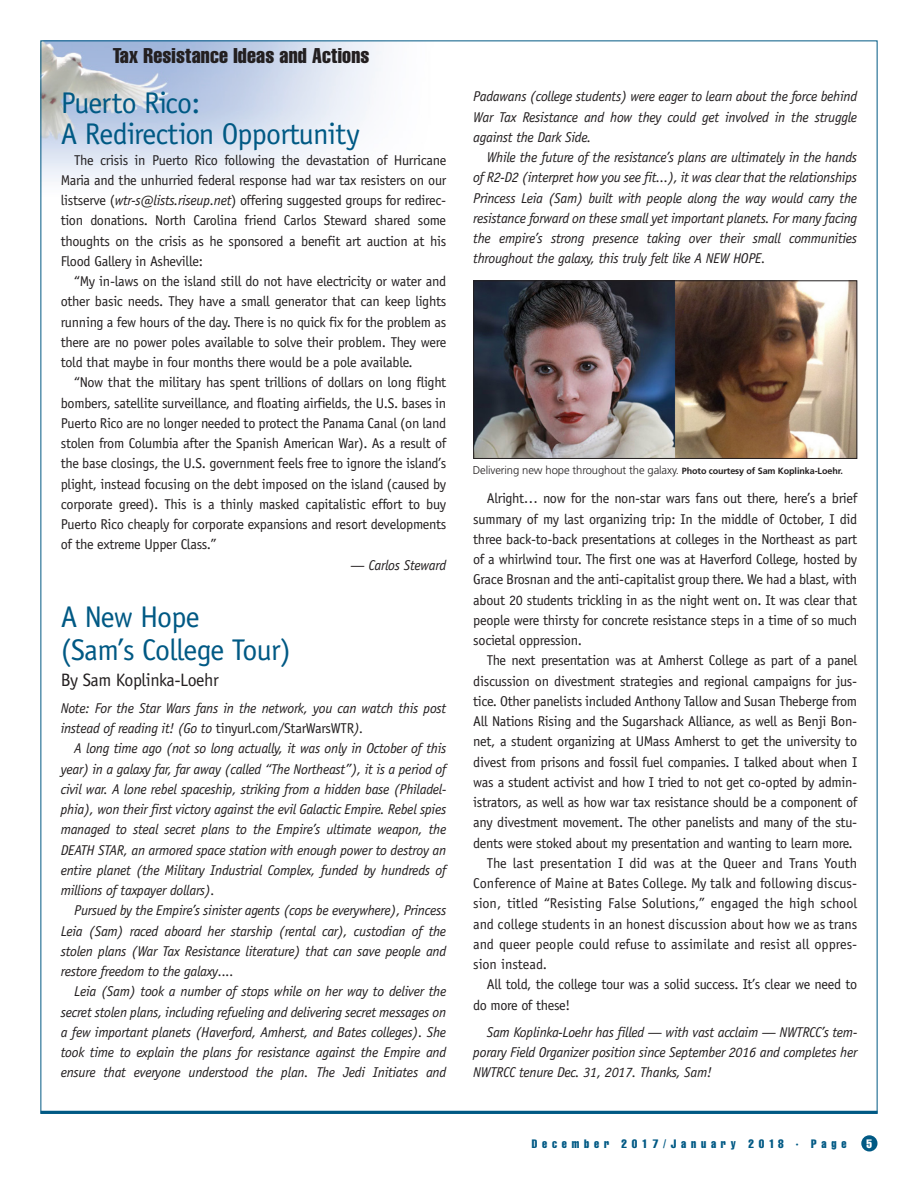
<style>
.page{position:relative;width:918px;height:1188px;background:#fff}
.page>*{position:absolute;margin:0;border:0;box-sizing:border-box;transform-origin:0 0}
._2012_2nd_headline{font:30px/31.5px "Officina Sans";letter-spacing:-.025em;color:#005984}
.t1{font:extra-condensed 21px "Helvetica";letter-spacing:.01em;color:#231f20}
.Author{font:18px "Officina Sans";letter-spacing:-.025em;color:#231f20}
._2012_bodycopy{font:14.25px/20.2px "Officina Sans";letter-spacing:-.02em;color:#231f20;text-align:justify}
._2012_bodycopy-2{font:italic 14.25px/20.2px "Officina Sans";letter-spacing:-.02em;color:#231f20;text-align:justify}
.t2{font:extra-condensed 12px "Helvetica";letter-spacing:.4em;color:#005984}
.t3{font:extra-condensed 12px "Helvetica";color:#fff}
.captions{font:300 11.25px "Frutiger";letter-spacing:-.01em;color:#231f20}
.s1{font-style:italic}
.s2{font-style:normal}
.s3{font-weight:700;font-size:9px}
</style>
<div class="page">
<img style="left:42px;top:42px;width:340px;height:139px">
<div style="left:862px;top:1136px;width:15px;height:15px;background:#005984;border-radius:50%"></div>
<div style="left:861px;top:1135px;width:16px;height:16px;border:2px solid #005984;border-radius:50%"></div>
<hr style="left:41px;top:1111px;width:836px;height:3px;background:#005984">
<img style="left:475px;top:282px;width:380px;height:175px">
<div style="left:473px;top:280px;width:384px;height:179px;border:1px solid #231f20"></div>
<p class="t1" style="left:113px;top:42px;width:258px">Tax Resistance Ideas and Actions</p>
<p class="_2012_2nd_headline" style="left:61px;top:87px;width:301px">Puerto Rico:<br>A Redirection Opportunity</p>
<p class="_2012_bodycopy" style="left:61px;top:150px;width:387px;text-indent:13px">The crisis in Puerto Rico following the devastation of Hurricane Maria and the unhurried federal response had war tax resisters on our listserve (<span class="s1">wtr-s@lists.riseup.net</span>) offering suggested groups for redirec&shy;tion donations. North Carolina friend Carlos Steward shared some thoughts on the crisis as he sponsored a benefit art auction at his Flood Gallery in Asheville:</p>
<p class="_2012_bodycopy" style="left:61px;top:271px;width:387px;text-indent:13px">“My in-laws on the island still do not have electricity or water and other basic needs. They have a small generator that can keep lights running a few hours of the day. There is no quick fix for the problem as there are no power poles available to solve their problem. They were told that maybe in four months there would be a pole available.</p>
<p class="_2012_bodycopy" style="left:61px;top:372px;width:387px;text-indent:13px">“Now that the military has spent trillions of dollars on long flight bombers, satellite surveillance, and floating airfields, the U.S. bases in Puerto Rico are no longer needed to protect the Panama Canal (on land stolen from Columbia after the Spanish American War). As a result of the base closings, the U.S. government feels free to ignore the island’s plight, instead focusing on the debt imposed on the island (caused by corporate greed). This is a thinly masked capitalistic effort to buy Puerto Rico cheaply for corporate expansions and resort developments of the extreme Upper Class.”</p>
<p class="_2012_bodycopy-2" style="left:351px;top:555px;width:97px">— Carlos Steward</p>
<p class="_2012_2nd_headline" style="left:61px;top:601px;width:232px;line-height:33px">A New Hope<br>(Sam’s College Tour)</p>
<p class="Author" style="left:61px;top:669px;width:160px">By Sam Koplinka-Loehr</p>
<p class="_2012_bodycopy-2" style="left:61px;top:698px;width:387px">Note: For the Star Wars fans in the network, you can watch this post instead of reading it! (Go to <span class="s2">tinyurl.com/StarWarsWTR</span>).</p>
<p class="_2012_bodycopy-2" style="left:61px;top:738px;width:387px;text-indent:13px">A long time ago (not so long actually, it was only in October of this year) in a galaxy far, far away (called “The Northeast”), it is a period of civil war. A lone rebel spaceship, striking from a hidden base (Philadel&shy;phia), won their first victory against the evil Galactic Empire. Rebel spies managed to steal secret plans to the Empire’s ultimate weapon, the DEATH STAR, an armored space station with enough power to destroy an entire planet (the Military Industrial Complex, funded by hundreds of millions of taxpayer dollars).</p>
<p class="_2012_bodycopy-2" style="left:61px;top:900px;width:387px;text-indent:13px">Pursued by the Empire’s sinister agents (cops be everywhere), Princess Leia (Sam) raced aboard her starship (rental car), custodian of the stolen plans (War Tax Resistance literature) that can save people and restore freedom to the galaxy....</p>
<p class="_2012_bodycopy-2" style="left:61px;top:981px;width:387px;text-indent:13px">Leia (Sam) took a number of stops while on her way to deliver the secret stolen plans, including refueling and delivering secret messages on a few important planets (Haverford, Amherst, and Bates colleges). She took time to explain the plans for resistance against the Empire and ensure that everyone understood the plan. The Jedi Initiates and</p>
<p class="_2012_bodycopy-2" style="left:473px;top:87px;width:385px">Padawans (college students) were eager to learn about the force behind War Tax Resistance and how they could get involved in the struggle against the Dark Side.</p>
<p class="_2012_bodycopy-2" style="left:473px;top:147px;width:385px;text-indent:13px">While the future of the resistance’s plans are ultimately in the hands of R2-D2 (interpret how you see fit...), it was clear that the relationships Princess Leia (Sam) built with people along the way would carry the resistance forward on these small yet important planets. For many facing the empire’s strong presence taking over their small communities throughout the galaxy, this truly felt like A NEW HOPE.</p>
<p class="captions" style="left:473px;top:464px;width:371px">Delivering new hope throughout the galaxy. <span class="s3">Photo courtesy of Sam Koplinka-Loehr.</span></p>
<p class="_2012_bodycopy" style="left:473px;top:488px;width:386px;text-indent:13px">Alright… now for the non-star wars fans out there, here’s a brief summary of my last organizing trip: In the middle of October, I did three back-to-back presentations at colleges in the Northeast as part of a whirlwind tour. The first one was at Haverford College, hosted by Grace Brosnan and the anti-capitalist group there. We had a blast, with about 20 students trickling in as the night went on. It was clear that people were thirsty for concrete resistance steps in a time of so much societal oppression.</p>
<p class="_2012_bodycopy" style="left:473px;top:650px;width:386px;text-indent:13px">The next presentation was at Amherst College as part of a panel discussion on divestment strategies and regional campaigns for jus&shy;tice. Other panelists included Anthony Tallow and Susan Theberge from All Nations Rising and the Sugarshack Alliance, as well as Benji Bon&shy;net, a student organizing at UMass Amherst to get the university to divest from prisons and fossil fuel companies. I talked about when I was a student activist and how I tried to not get co-opted by admin&shy;istrators, as well as how war tax resistance should be a component of any divestment movement. The other panelists and many of the stu&shy;dents were stoked about my presentation and wanting to learn more.</p>
<p class="_2012_bodycopy" style="left:473px;top:853px;width:386px;text-indent:13px">The last presentation I did was at the Queer and Trans Youth Conference of Maine at Bates College. My talk and following discus&shy;sion, titled “Resisting False Solutions,” engaged the high school and college students in an honest discussion about how we as trans and queer people could refuse to assimilate and resist all oppres&shy;sion instead.</p>
<p class="_2012_bodycopy" style="left:473px;top:974px;width:386px;text-indent:13px">All told, the college tour was a solid success. It’s clear we need to do more of these!</p>
<p class="_2012_bodycopy-2" style="left:473px;top:1022px;width:386px;text-indent:13px">Sam Koplinka-Loehr has filled — with vast acclaim — NWTRCC’s tem&shy;porary Field Organizer position since September 2016 and completes her NWTRCC tenure Dec. 31, 2017. Thanks, Sam!</p>
<p class="t2" style="left:532px;top:1136px;width:316px">December 2017/January 2018 · Page</p>
<p class="t3" style="left:866px;top:1136px;width:7px">5</p>
</div>
